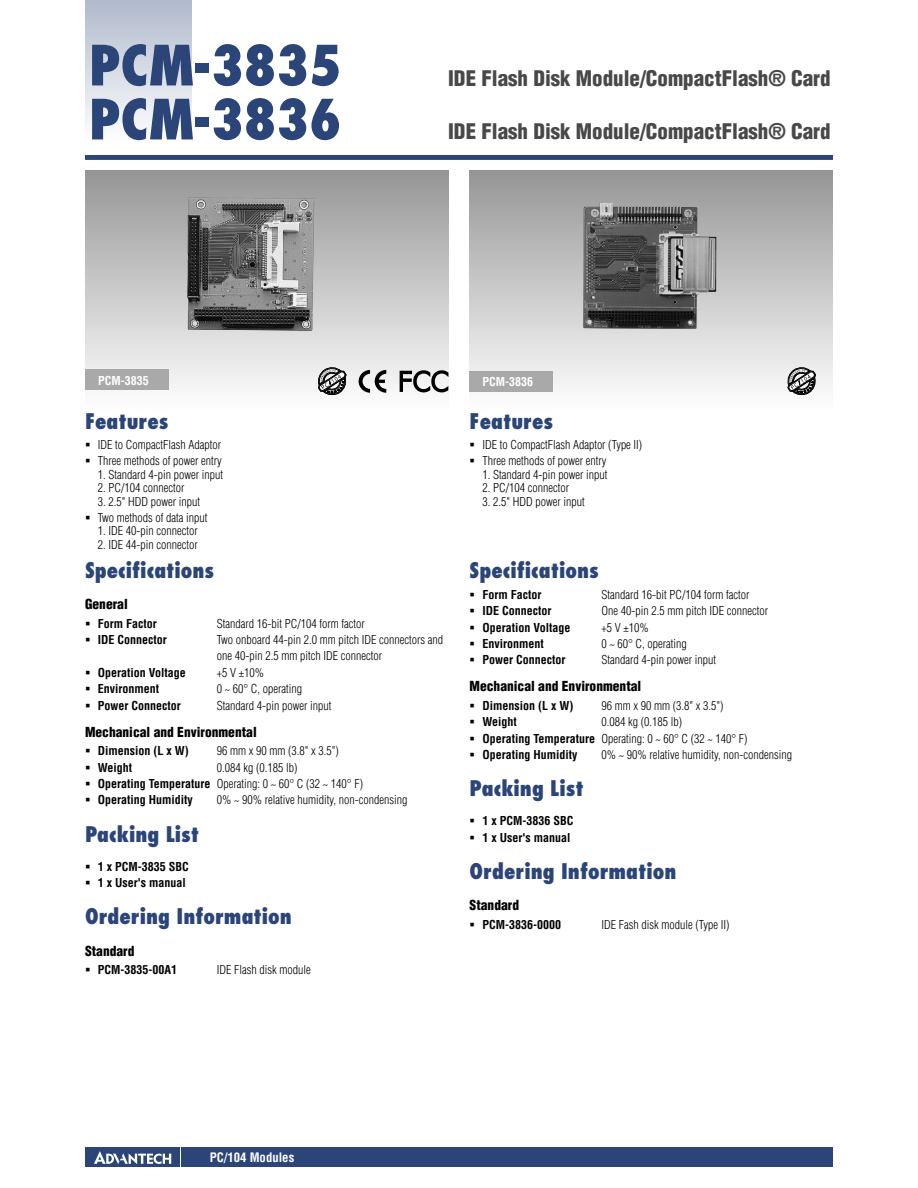
<style>
.page{position:relative;width:918px;height:1188px;background:#fff}
.page>*{position:absolute;margin:0;border:0;box-sizing:border-box;transform-origin:0 0}
.t1{font:800 condensed 54px/54px "Futura";color:#2b4578}
.t2{font:800 condensed 21px "Futura";color:#2b4578}
.t3{font:900 condensed 21px "Helvetica";color:#484848}
.t4{font:900 condensed 13.5px "Helvetica";color:#000}
.t5{font:700 condensed 12.75px "Helvetica";color:#fff}
.t6{font:300 condensed 12px/16.4px "Helvetica";color:#000}
.t7{font:700 condensed 12px "Helvetica";color:#000}
.t8{font:700 condensed 12px "Helvetica";color:#fff}
.s1{font-weight:700}
</style>
<div class="page">
<div style="left:182px;top:1147px;width:651px;height:20px;background:#2b4578"></div>
<div style="left:85px;top:1147px;width:95px;height:20px;background:#2b4578"></div>
<svg style="left:94px;top:1151px;width:77px;height:13px"></svg>
<div style="left:85px;top:0;width:106px;height:143px;background:linear-gradient(to bottom,#b0bacd,#fff)"></div>
<div style="left:85px;top:170px;width:363px;height:242px;background:linear-gradient(to bottom,#969696,#fff)"></div>
<div style="left:470px;top:170px;width:363px;height:242px;background:linear-gradient(to bottom,#969696,#fff)"></div>
<div style="left:85px;top:155px;width:748px;height:5px;background:#2b4578"></div>
<div style="left:470px;top:371px;width:83px;height:20px;background:#a9a9a9"></div>
<img style="left:583px;top:203px;width:133px;height:126px">
<svg style="left:359px;top:370px;width:27px;height:23px"></svg>
<svg style="left:400px;top:370px;width:48px;height:22px"></svg>
<div style="left:85px;top:370px;width:83px;height:20px;background:#a9a9a9"></div>
<img style="left:187px;top:198px;width:127px;height:133px">
<svg style="left:318px;top:368px;width:28px;height:27px"></svg>
<svg style="left:788px;top:368px;width:28px;height:27px"></svg>
<h1 class="t1" style="left:89px;top:38px;width:254px">PCM-3835<br>PCM-3836</h1>
<h2 class="t3" style="left:448px;top:65px;width:384px">IDE Flash Disk Module/CompactFlash® Card</h2>
<h2 class="t3" style="left:448px;top:119px;width:384px">IDE Flash Disk Module/CompactFlash® Card</h2>
<p class="t8" style="left:98px;top:374px;width:52px">PCM-3835</p>
<h2 class="t2" style="left:85px;top:408px;width:85px">Features</h2>
<p class="t6" style="left:85px;top:437px;width:138px">▪ IDE to CompactFlash Adaptor</p>
<p class="t6" style="left:85px;top:453px;width:138px">▪ Three methods of power entry</p>
<p class="t6" style="left:98px;top:466px;width:127px">1. Standard 4-pin power input</p>
<p class="t6" style="left:98px;top:480px;width:88px">2. PC/104 connector</p>
<p class="t6" style="left:98px;top:493px;width:104px">3. 2.5" HDD power input</p>
<p class="t6" style="left:85px;top:509px;width:124px">▪ Two methods of data input</p>
<p class="t6" style="left:98px;top:523px;width:101px">1. IDE 40-pin connector</p>
<p class="t6" style="left:98px;top:536px;width:101px">2. IDE 44-pin connector</p>
<h2 class="t2" style="left:85px;top:557px;width:131px">Specifications</h2>
<p class="t4" style="left:85px;top:596px;width:44px">General</p>
<p class="t7" style="left:85px;top:616px;width:73px">▪ Form Factor</p>
<p class="t6" style="left:217px;top:615px;width:149px">Standard 16-bit PC/104 form factor</p>
<p class="t7" style="left:85px;top:632px;width:83px">▪ IDE Connector</p>
<p class="t6" style="left:217px;top:631px;width:228px">Two onboard 44-pin 2.0 mm pitch IDE connectors and one 40-pin 2.5 mm pitch IDE connector</p>
<p class="t7" style="left:85px;top:665px;width:102px">▪ Operation Voltage</p>
<p class="t6" style="left:217px;top:664px;width:49px">+5 V ±10%</p>
<p class="t7" style="left:85px;top:682px;width:76px">▪ Environment</p>
<p class="t6" style="left:217px;top:681px;width:87px">0 ~ 60° C, operating</p>
<p class="t7" style="left:85px;top:698px;width:97px">▪ Power Connector</p>
<p class="t6" style="left:217px;top:697px;width:116px">Standard 4-pin power input</p>
<p class="t4" style="left:85px;top:723px;width:173px">Mechanical and Environmental</p>
<p class="t7" style="left:85px;top:744px;width:105px">▪ Dimension (L x W)</p>
<p class="t6" style="left:217px;top:743px;width:124px">96 mm x 90 mm (3.8" x 3.5")</p>
<p class="t7" style="left:85px;top:760px;width:49px">▪ Weight</p>
<p class="t6" style="left:217px;top:759px;width:82px">0.084 kg (0.185 lb)</p>
<p class="t6" style="left:85px;top:775px;width:279px">▪ <span class="s1">Operating Temperature</span> Operating: 0 ~ 60° C (32 ~ 140° F)</p>
<p class="t7" style="left:85px;top:793px;width:109px">▪ Operating Humidity</p>
<p class="t6" style="left:217px;top:792px;width:192px">0% ~ 90% relative humidity, non-condensing</p>
<h2 class="t2" style="left:85px;top:820px;width:116px">Packing List</h2>
<p class="t7" style="left:85px;top:859px;width:105px">▪ 1 x PCM-3835 SBC</p>
<p class="t7" style="left:85px;top:875px;width:102px">▪ 1 x User's manual</p>
<h2 class="t2" style="left:85px;top:903px;width:208px">Ordering Information</h2>
<p class="t4" style="left:85px;top:942px;width:51px">Standard</p>
<p class="t7" style="left:85px;top:963px;width:94px">▪ PCM-3835-00A1</p>
<p class="t6" style="left:217px;top:962px;width:95px">IDE Flash disk module</p>
<p class="t8" style="left:483px;top:375px;width:52px">PCM-3836</p>
<h2 class="t2" style="left:470px;top:408px;width:85px">Features</h2>
<p class="t6" style="left:470px;top:437px;width:174px">▪ IDE to CompactFlash Adaptor (Type II)</p>
<p class="t6" style="left:470px;top:453px;width:138px">▪ Three methods of power entry</p>
<p class="t6" style="left:482px;top:466px;width:127px">1. Standard 4-pin power input</p>
<p class="t6" style="left:482px;top:480px;width:88px">2. PC/104 connector</p>
<p class="t6" style="left:482px;top:493px;width:104px">3. 2.5" HDD power input</p>
<h2 class="t2" style="left:470px;top:557px;width:131px">Specifications</h2>
<p class="t7" style="left:470px;top:587px;width:73px">▪ Form Factor</p>
<p class="t6" style="left:601px;top:586px;width:149px">Standard 16-bit PC/104 form factor</p>
<p class="t7" style="left:470px;top:603px;width:83px">▪ IDE Connector</p>
<p class="t6" style="left:601px;top:603px;width:168px">One 40-pin 2.5 mm pitch IDE connector</p>
<p class="t7" style="left:470px;top:620px;width:102px">▪ Operation Voltage</p>
<p class="t6" style="left:601px;top:619px;width:49px">+5 V ±10%</p>
<p class="t7" style="left:470px;top:636px;width:76px">▪ Environment</p>
<p class="t6" style="left:601px;top:635px;width:87px">0 ~ 60° C, operating</p>
<p class="t7" style="left:470px;top:653px;width:97px">▪ Power Connector</p>
<p class="t6" style="left:601px;top:652px;width:116px">Standard 4-pin power input</p>
<p class="t4" style="left:470px;top:678px;width:173px">Mechanical and Environmental</p>
<p class="t7" style="left:470px;top:698px;width:105px">▪ Dimension (L x W)</p>
<p class="t6" style="left:601px;top:697px;width:124px">96 mm x 90 mm (3.8" x 3.5")</p>
<p class="t7" style="left:470px;top:715px;width:49px">▪ Weight</p>
<p class="t6" style="left:601px;top:714px;width:82px">0.084 kg (0.185 lb)</p>
<p class="t6" style="left:470px;top:730px;width:279px">▪ <span class="s1">Operating Temperature</span> Operating: 0 ~ 60° C (32 ~ 140° F)</p>
<p class="t7" style="left:470px;top:747px;width:109px">▪ Operating Humidity</p>
<p class="t6" style="left:601px;top:746px;width:192px">0% ~ 90% relative humidity, non-condensing</p>
<h2 class="t2" style="left:470px;top:775px;width:116px">Packing List</h2>
<p class="t7" style="left:470px;top:814px;width:105px">▪ 1 x PCM-3836 SBC</p>
<p class="t7" style="left:470px;top:830px;width:102px">▪ 1 x User's manual</p>
<h2 class="t2" style="left:470px;top:858px;width:208px">Ordering Information</h2>
<p class="t4" style="left:470px;top:897px;width:51px">Standard</p>
<p class="t7" style="left:470px;top:917px;width:93px">▪ PCM-3836-0000</p>
<p class="t6" style="left:601px;top:916px;width:129px">IDE Fash disk module (Type II)</p>
<p class="t5" style="left:210px;top:1150px;width:86px">PC/104 Modules</p>
</div>
